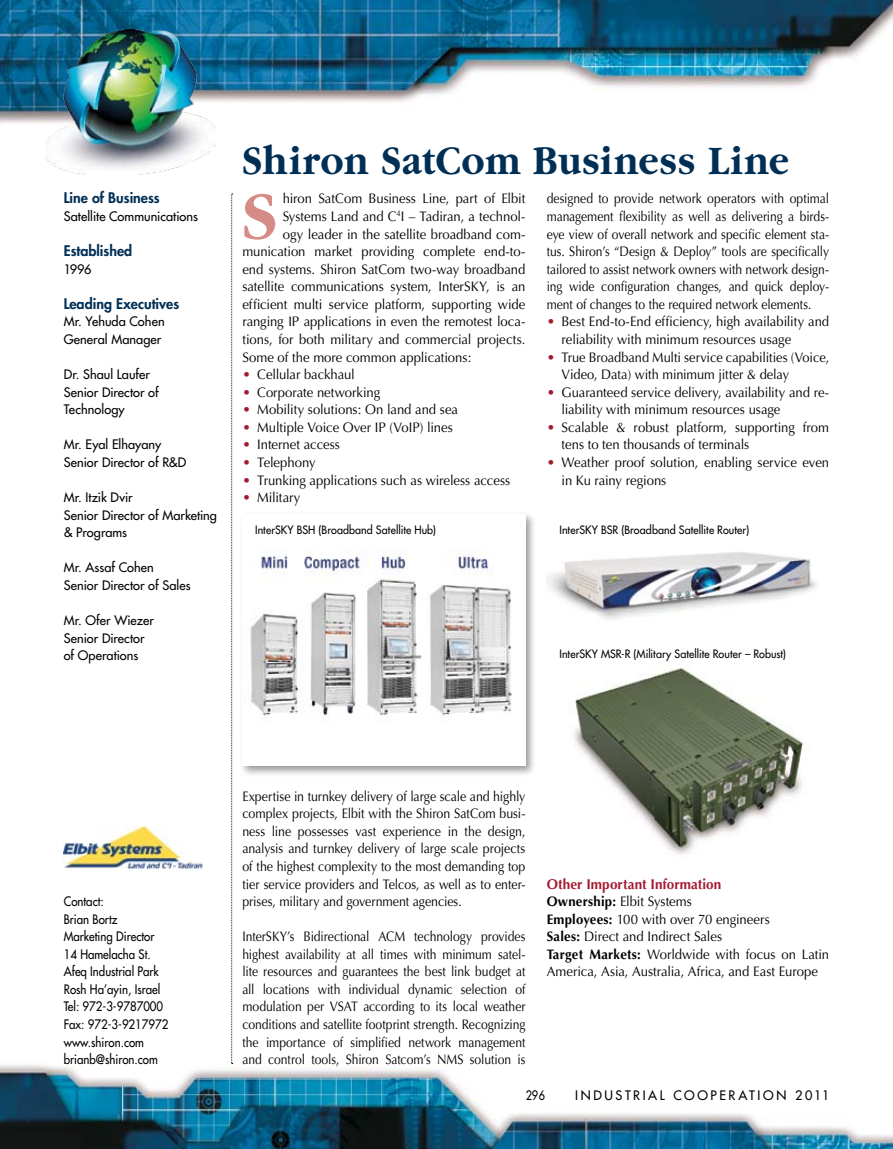
<style>
.page{position:relative;width:893px;height:1149px;background:#fff}
.page>*{position:absolute;margin:0;border:0;box-sizing:border-box;transform-origin:0 0}
.t1{font:700 70.2px "Garamond";color:#d68c86;scale:.95 1}
.t2{font:700 42px "Garamond";letter-spacing:.025em;color:#002f56;scale:.9 1}
.t3{font:800 14.25px "Futura";color:#002f56}
.t4{font:700 14.25px "Optima";letter-spacing:.005em;color:#a41a32;scale:.95 1}
.t5{font:13.8px/17.5px "Optima";letter-spacing:-.005em;color:#000;scale:.95 1}
.t6{font:13.8px/17.5px "Optima";letter-spacing:-.005em;color:#000;text-align:justify;scale:.88 1}
.t7{font:13.8px/17.5px "Optima";letter-spacing:-.005em;color:#000;text-align:justify;scale:.9 1}
.t8{font:13.8px/17.5px "Optima";color:#a41a32;text-align:justify}
.t9{font:12.75px/17.5px "Futura";color:#000}
.t10{font:12.75px/17.5px "Futura";color:#000;scale:.9 1}
.t11{font:12.75px "Futura";letter-spacing:.2em;color:#000}
.t12{font:12.75px "Futura";color:#000;scale:.85 1}
.t13{font:11.25px "Futura";letter-spacing:.01em;color:#000;scale:.95 1}
.s1{font-weight:700}
</style>
<div class="page">
<img style="left:0;top:1063px;width:893px;height:85px">
<img style="left:0;top:0;width:893px;height:146px">
<img style="left:46px;top:29px;width:170px;height:146px">
<svg style="left:231px;top:193px;width:2px;height:870px"></svg>
<div style="left:239px;top:510px;width:299px;height:268px;background:#000;opacity:.4"></div>
<div style="left:242px;top:514px;width:283px;height:251px;background:#fff"></div>
<img style="left:244px;top:550px;width:268px;height:166px">
<img style="left:574px;top:668px;width:230px;height:187px">
<img style="left:547px;top:552px;width:271px;height:68px">
<img style="left:64px;top:826px;width:139px;height:44px">
<p class="t3" style="left:64px;top:189px;width:98px">Line of Business</p>
<p class="t9" style="left:64px;top:207px;width:136px">Satellite Communications</p>
<p class="t3" style="left:64px;top:241px;width:70px">Established</p>
<p class="t9" style="left:64px;top:260px;width:29px">1996</p>
<p class="t3" style="left:64px;top:294px;width:117px">Leading Executives</p>
<p class="t9" style="left:64px;top:313px;width:102px">Mr. Yehuda Cohen<br>General Manager</p>
<p class="t9" style="left:64px;top:365px;width:96px">Dr. Shaul Laufer<br>Senior Director of<br>Technology</p>
<p class="t9" style="left:64px;top:435px;width:124px">Mr. Eyal Elhayany<br>Senior Director of R&amp;D</p>
<p class="t9" style="left:64px;top:488px;width:155px">Mr. Itzik Dvir<br>Senior Director of Marketing &amp; Programs</p>
<p class="t9" style="left:64px;top:558px;width:128px">Mr. Assaf Cohen<br>Senior Director of Sales</p>
<p class="t9" style="left:64px;top:611px;width:92px">Mr. Ofer Wiezer<br>Senior Director of Operations</p>
<h2 class="t2" style="left:242px;top:138px;width:609px">Shiron SatCom Business Line</h2>
<h1 class="t1" style="left:242px;top:177px;width:38px">S</h1>
<p class="t5" style="left:283px;top:190px;width:257px">hiron SatCom Business Line, part of Elbit</p>
<p class="t6" style="left:547px;top:190px;width:322px">designed to provide network operators with optimal management flexibility as well as delivering a birds&shy;eye view of overall network and specific element sta&shy;tus. Shiron’s “Design &amp; Deploy” tools are specifically tailored to assist network owners with network design&shy;ing wide configuration changes, and quick deploy&shy;ment of changes to the required network elements.</p>
<p class="t5" style="left:562px;top:313px;width:283px">Best End-to-End efficiency, high availability and reliability with minimum resources usage<br>True Broadband Multi service capabilities (Voice, Video, Data) with minimum jitter &amp; delay Guaranteed service delivery, availability and re&shy;liability with minimum resources usage Scalable &amp; robust platform, supporting from tens to ten thousands of terminals<br>Weather proof solution, enabling service even in Ku rainy regions</p>
<p class="t5" style="left:283px;top:208px;width:257px">Systems Land and C<sup>4</sup>I – Tadiran, a technol-</p>
<p class="t5" style="left:283px;top:225px;width:257px">ogy leader in the satellite broadband com-</p>
<p class="t5" style="left:242px;top:243px;width:299px">munication market providing complete end-to-</p>
<p class="t5" style="left:242px;top:260px;width:299px">end systems. Shiron SatCom two-way broadband</p>
<p class="t5" style="left:242px;top:278px;width:299px">satellite communications system, InterSKY, is an</p>
<p class="t5" style="left:242px;top:295px;width:299px">efficient multi service platform, supporting wide</p>
<p class="t5" style="left:242px;top:313px;width:299px">ranging IP applications in even the remotest loca-</p>
<p class="t5" style="left:242px;top:330px;width:299px">tions, for both military and commercial projects.</p>
<p class="t5" style="left:242px;top:348px;width:243px">Some of the more common applications:</p>
<p class="t5" style="left:257px;top:366px;width:104px">Cellular backhaul</p>
<p class="t5" style="left:257px;top:383px;width:131px">Corporate networking</p>
<p class="t5" style="left:257px;top:401px;width:213px">Mobility solutions: On land and sea</p>
<p class="t5" style="left:257px;top:418px;width:207px">Multiple Voice Over IP (VoIP) lines</p>
<p class="t5" style="left:257px;top:436px;width:89px">Internet access</p>
<p class="t5" style="left:257px;top:453px;width:63px">Telephony</p>
<p class="t5" style="left:257px;top:471px;width:268px">Trunking applications such as wireless access</p>
<p class="t5" style="left:257px;top:488px;width:47px">Military</p>
<p class="t8" style="left:547px;top:313px;width:10px">•</p>
<p class="t8" style="left:547px;top:348px;width:10px">•</p>
<p class="t8" style="left:547px;top:383px;width:10px">•</p>
<p class="t8" style="left:547px;top:418px;width:10px">•</p>
<p class="t8" style="left:547px;top:453px;width:10px">•</p>
<p class="t8" style="left:242px;top:366px;width:10px">• • • • • • • •</p>
<p class="t13" style="left:255px;top:522px;width:192px">InterSKY BSH (Broadband Satellite Hub)</p>
<p class="t13" style="left:559px;top:522px;width:201px">InterSKY BSR (Broadband Satellite Router)</p>
<p class="t13" style="left:559px;top:646px;width:240px">InterSKY MSR-R (Military Satellite Router – Robust)</p>
<p class="t10" style="left:64px;top:892px;width:118px">Contact:<br>Brian Bortz<br>Marketing Director<br>14 Hamelacha St.<br>Afeq Industrial Park<br>Rosh Ha’ayin, Israel<br>Tel: 972-3-9787000<br>Fax: 972-3-9217972 www.shiron.com brianb@shiron.com</p>
<p class="t7" style="left:242px;top:787px;width:316px">Expertise in turnkey delivery of large scale and highly complex projects, Elbit with the Shiron SatCom busi&shy;ness line possesses vast experience in the design, analysis and turnkey delivery of large scale projects of the highest complexity to the most demanding top tier service providers and Telcos, as well as to enter&shy;prises, military and government agencies.</p>
<p class="t6" style="left:242px;top:927px;width:323px">InterSKY’s Bidirectional ACM technology provides highest availability at all times with minimum satel&shy;lite resources and guarantees the best link budget at all locations with individual dynamic selection of modulation per VSAT according to its local weather conditions and satellite footprint strength. Recognizing the importance of simplified network management and control tools, Shiron Satcom’s NMS solution is</p>
<p class="t4" style="left:547px;top:875px;width:185px">Other Important Information</p>
<p class="t5" style="left:547px;top:892px;width:299px"><span class="s1">Ownership:</span> Elbit Systems<br><span class="s1">Employees:</span> 100 with over 70 engineers<br><span class="s1">Sales:</span> Direct and Indirect Sales<br><span class="s1">Target Markets:</span> Worldwide with focus on Latin America, Asia, Australia, Africa, and East Europe</p>
<p class="t12" style="left:526px;top:1086px;width:24px">296</p>
<p class="t11" style="left:575px;top:1086px;width:256px">INDUSTRIAL COOPERATION 2011</p>
</div>
